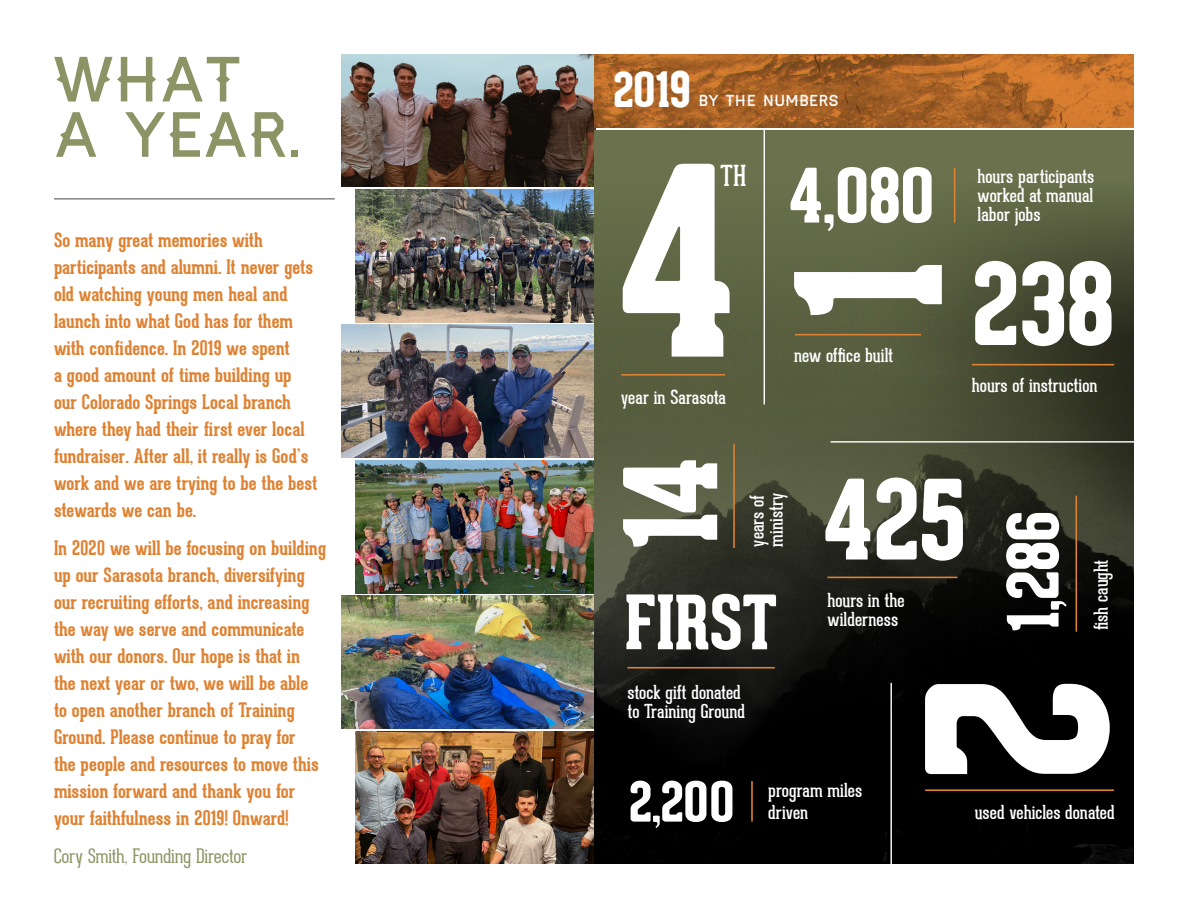
<style>
.page{position:relative;width:1188px;height:918px;background:#fff}
.page>*{position:absolute;margin:0;border:0;box-sizing:border-box;transform-origin:0 0}
.t1{font:800 257.55px "Geared Slab";color:#fff}
.t2{font:800 243.3px "Geared Slab";color:#fff}
.t3{font:800 197.25px "Geared Slab";color:#fff}
.t4{font:800 125.7px "Geared Slab";color:#fff}
.t5{font:800 110.85px "Geared Slab";color:#fff}
.t6{font:800 108px "Geared Slab";color:#fff}
.t7{font:800 73.2px "Geared Slab";letter-spacing:-.01em;color:#fff}
.t8{font:800 69px "Geared Slab";color:#fff}
.t9{font:60.9px/55.3px "Haymaker";color:#8c9364}
.t10{font:800 54px "Geared Slab";color:#fff}
.t11{font:800 47.7px "Geared Slab";color:#fff}
.t12{font:28.35px "Geared Slab";color:#fff}
.t13{font:700 19.5px/27px "Geared Slab";color:#df8232}
.t14{font:100 19.5px "Geared Slab";letter-spacing:-.01em;color:#8c9364}
.t15{font:18.9px/18.9px "Geared Slab";color:#fff}
.t16{font:15.15px "Haymaker";color:#fff}
</style>
<div class="page">
<img style="left:341px;top:325px;width:253px;height:133px">
<img style="left:355px;top:460px;width:239px;height:133px">
<img style="left:341px;top:596px;width:253px;height:133px">
<img style="left:355px;top:731px;width:239px;height:133px">
<img style="left:341px;top:54px;width:254px;height:133px">
<img style="left:355px;top:189px;width:239px;height:133px">
<img style="left:594px;top:130px;width:540px;height:734px">
<img style="left:594px;top:54px;width:540px;height:74px">
<hr style="left:751px;top:781px;width:2px;height:41px;background:#df8232">
<hr style="left:954px;top:168px;width:1px;height:55px;background:#df8232">
<hr style="left:627px;top:667px;width:148px;height:2px;background:#df8232">
<hr style="left:795px;top:334px;width:126px;height:1px;background:#df8232">
<hr style="left:827px;top:577px;width:131px;height:1px;background:#df8232">
<hr style="left:733px;top:444px;width:2px;height:104px;background:#df8232">
<hr style="left:1076px;top:496px;width:1px;height:136px;background:#df8232">
<hr style="left:621px;top:374px;width:104px;height:2px;background:#df8232">
<hr style="left:925px;top:789px;width:189px;height:2px;background:#df8232">
<hr style="left:972px;top:364px;width:142px;height:1px;background:#df8232">
<hr style="left:890px;top:683px;width:2px;height:184px;background:#fff">
<hr style="left:764px;top:129px;width:1px;height:275px;background:#fff">
<hr style="left:831px;top:441px;width:315px;height:2px;background:#fff">
<hr style="left:54px;top:198px;width:281px;height:2px;background:#808285">
<p class="t9" style="left:54px;top:54px;width:249px">WHAT<br>A YEAR.</p>
<p class="t13" style="left:54px;top:227px;width:265px">So many great memories with participants and alumni. It never gets old watching young men heal and launch into what God has for them with confidence. In 2019 we spent<br>a good amount of time building up our Colorado Springs Local branch where they had their first ever local fundraiser. After all, it really is God’s work and we are trying to be the best stewards we can be.</p>
<p class="t13" style="left:54px;top:535px;width:274px">In 2020 we will be focusing on building up our Sarasota branch, diversifying our recruiting efforts, and increasing the way we serve and communicate with our donors. Our hope is that in the next year or two, we will be able to open another branch of Training Ground. Please continue to pray for<br>the people and resources to move this mission forward and thank you for your faithfulness in 2019! Onward!</p>
<p class="t14" style="left:54px;top:845px;width:195px">Cory Smith, Founding Director</p>
<p class="t11" style="left:613px;top:62px;width:79px">2019</p>
<p class="t16" style="left:698px;top:95px;width:142px">BY THE NUMBERS</p>
<p class="t1" style="left:615px;top:115px;width:124px">4</p>
<p class="t15" style="left:621px;top:388px;width:107px">year in Sarasota</p>
<p class="t12" style="left:720px;top:159px;width:28px">TH</p>
<p class="t7" style="left:788px;top:154px;width:148px">4,080</p>
<p class="t3" style="left:757px;top:321px;width:63px;rotate:-90deg">1</p>
<p class="t15" style="left:794px;top:345px;width:100px">new office built</p>
<p class="t15" style="left:978px;top:167px;width:118px">hours participants worked at manual</p>
<p class="t15" style="left:978px;top:205px;width:64px">labor jobs</p>
<p class="t5" style="left:972px;top:241px;width:144px">238</p>
<p class="t15" style="left:972px;top:376px;width:127px">hours of instruction</p>
<p class="t4" style="left:599px;top:551px;width:96px;rotate:-90deg">14</p>
<p class="t15" style="left:748px;top:547px;width:55px;rotate:-90deg">years of ministry</p>
<p class="t7" style="left:624px;top:581px;width:155px">FIRST</p>
<p class="t6" style="left:822px;top:458px;width:145px">425</p>
<p class="t15" style="left:827px;top:591px;width:79px">hours in the wilderness</p>
<p class="t8" style="left:994px;top:632px;width:123px;rotate:-90deg">1,286</p>
<p class="t15" style="left:1092px;top:630px;width:72px;rotate:-90deg">fish caught</p>
<p class="t15" style="left:627px;top:683px;width:119px">stock gift donated to Training Ground</p>
<p class="t10" style="left:629px;top:771px;width:107px">2,200</p>
<p class="t15" style="left:768px;top:781px;width:95px">program miles</p>
<p class="t15" style="left:768px;top:803px;width:41px">driven</p>
<p class="t2" style="left:1154px;top:677px;width:105px;rotate:90deg">2</p>
<p class="t15" style="left:975px;top:803px;width:142px">used vehicles donated</p>
</div>
